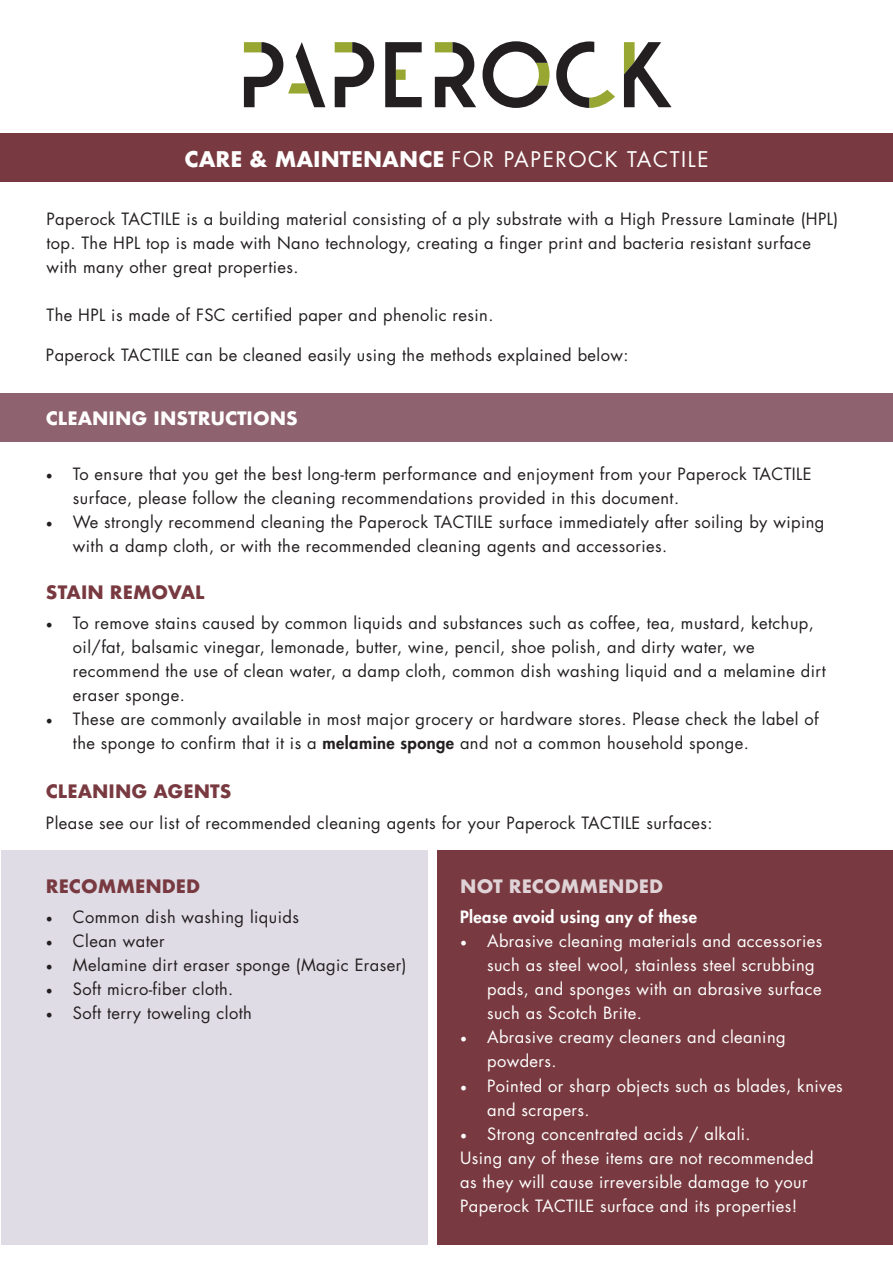
<style>
.page{position:relative;width:893px;height:1263px;background:#fff}
.page>*{position:absolute;margin:0;border:0;box-sizing:border-box;transform-origin:0 0}
.t1{font:21px "Futura";letter-spacing:.075em;color:#fff}
.t2{font:700 18px "Futura";color:#783a40}
.t3{font:700 18px "Futura";color:#fff}
.t4{font:700 18px "Futura";color:#dfd3d7}
.t5{font:16.5px/24px "Futura";letter-spacing:.025em;color:#231f20}
.t6{font:16.5px/24px "Futura";letter-spacing:.025em;color:#fff}
.t7{font:800 16.5px "Futura";letter-spacing:.025em;color:#fff}
.s1{font-weight:700}
.s2{font-family:"Minion Pro";font-size:18px}
.s3{font-weight:800}
</style>
<div class="page">
<svg style="left:556px;top:41px;width:59px;height:67px"></svg>
<svg style="left:482px;top:41px;width:68px;height:67px"></svg>
<svg style="left:435px;top:42px;width:41px;height:65px"></svg>
<svg style="left:385px;top:42px;width:37px;height:65px"></svg>
<svg style="left:335px;top:42px;width:39px;height:65px"></svg>
<svg style="left:244px;top:42px;width:81px;height:65px"></svg>
<svg style="left:624px;top:42px;width:47px;height:65px"></svg>
<div style="left:0;top:133px;width:893px;height:48px;background:#783a40"></div>
<div style="left:0;top:394px;width:893px;height:48px;background:#8e626f"></div>
<div style="left:1px;top:851px;width:427px;height:394px;background:#dfdce6"></div>
<div style="left:438px;top:851px;width:455px;height:394px;background:#783a40"></div>
<p class="t1" style="left:184px;top:145px;width:526px"><span class="s1">CARE &amp; MAINTENANCE</span> FOR PAPEROCK TACTILE</p>
<p class="t5" style="left:46px;top:207px;width:793px">Paperock TACTILE is a building material consisting of a ply substrate with a High Pressure Laminate (HPL) top. The HPL top is made with Nano technology, creating a finger print and bacteria resistant surface with many other great properties.</p>
<p class="t5" style="left:46px;top:303px;width:448px">The HPL is made of FSC certified paper and phenolic resin.</p>
<p class="t5" style="left:46px;top:343px;width:584px">Paperock TACTILE can be cleaned easily using the methods explained below:</p>
<p class="t3" style="left:46px;top:405px;width:253px">CLEANING INSTRUCTIONS</p>
<p class="t5" style="left:73px;top:462px;width:740px;text-indent:-27px"><span class="s2">•</span> To ensure that you get the best long-term performance and enjoyment from your Paperock TACTILE surface, please follow the cleaning recommendations provided in this document.</p>
<p class="t5" style="left:73px;top:510px;width:753px;text-indent:-27px"><span class="s2">•</span> We strongly recommend cleaning the Paperock TACTILE surface immediately after soiling by wiping with a damp cloth, or with the recommended cleaning agents and accessories.</p>
<p class="t2" style="left:46px;top:579px;width:160px">STAIN REMOVAL</p>
<p class="t5" style="left:73px;top:610px;width:754px;text-indent:-27px"><span class="s2">•</span> To remove stains caused by common liquids and substances such as coffee, tea, mustard, ketchup, oil/fat, balsamic vinegar, lemonade, butter, wine, pencil, shoe polish, and dirty water, we recommend the use of clean water, a damp cloth, common dish washing liquid and a melamine dirt eraser sponge.</p>
<p class="t5" style="left:73px;top:706px;width:747px;text-indent:-27px"><span class="s2">•</span> These are commonly available in most major grocery or hardware stores. Please check the label of the sponge to confirm that it is a <span class="s3">melamine sponge</span> and not a common household sponge.</p>
<p class="t2" style="left:46px;top:778px;width:187px">CLEANING AGENTS</p>
<p class="t5" style="left:46px;top:811px;width:668px">Please see our list of recommended cleaning agents for your Paperock TACTILE surfaces:</p>
<p class="t2" style="left:46px;top:873px;width:156px">RECOMMENDED</p>
<p class="t4" style="left:460px;top:873px;width:205px">NOT RECOMMENDED</p>
<p class="t5" style="left:46px;top:905px;width:254px"><span class="s2">•</span> Common dish washing liquids</p>
<p class="t5" style="left:46px;top:929px;width:120px"><span class="s2">•</span> Clean water</p>
<p class="t5" style="left:46px;top:953px;width:362px"><span class="s2">•</span> Melamine dirt eraser sponge (Magic Eraser)</p>
<p class="t5" style="left:46px;top:977px;width:189px"><span class="s2">•</span> Soft micro-fiber cloth.</p>
<p class="t5" style="left:46px;top:1001px;width:207px"><span class="s2">•</span> Soft terry toweling cloth</p>
<p class="t7" style="left:460px;top:906px;width:238px">Please avoid using any of these</p>
<p class="t6" style="left:487px;top:929px;width:337px;text-indent:-27px"><span class="s2">•</span> Abrasive cleaning materials and accessories such as steel wool, stainless steel scrubbing pads, and sponges with an abrasive surface such as Scotch Brite.</p>
<p class="t6" style="left:487px;top:1025px;width:300px;text-indent:-27px"><span class="s2">•</span> Abrasive creamy cleaners and cleaning powders.</p>
<p class="t6" style="left:487px;top:1073px;width:357px;text-indent:-27px"><span class="s2">•</span> Pointed or sharp objects such as blades, knives and scrapers.</p>
<p class="t6" style="left:460px;top:1121px;width:292px"><span class="s2">•</span> Strong concentrated acids / alkali.</p>
<p class="t6" style="left:460px;top:1145px;width:355px">Using any of these items are not recommended as they will cause irreversible damage to your<br>Paperock TACTILE surface and its properties!</p>
</div>
